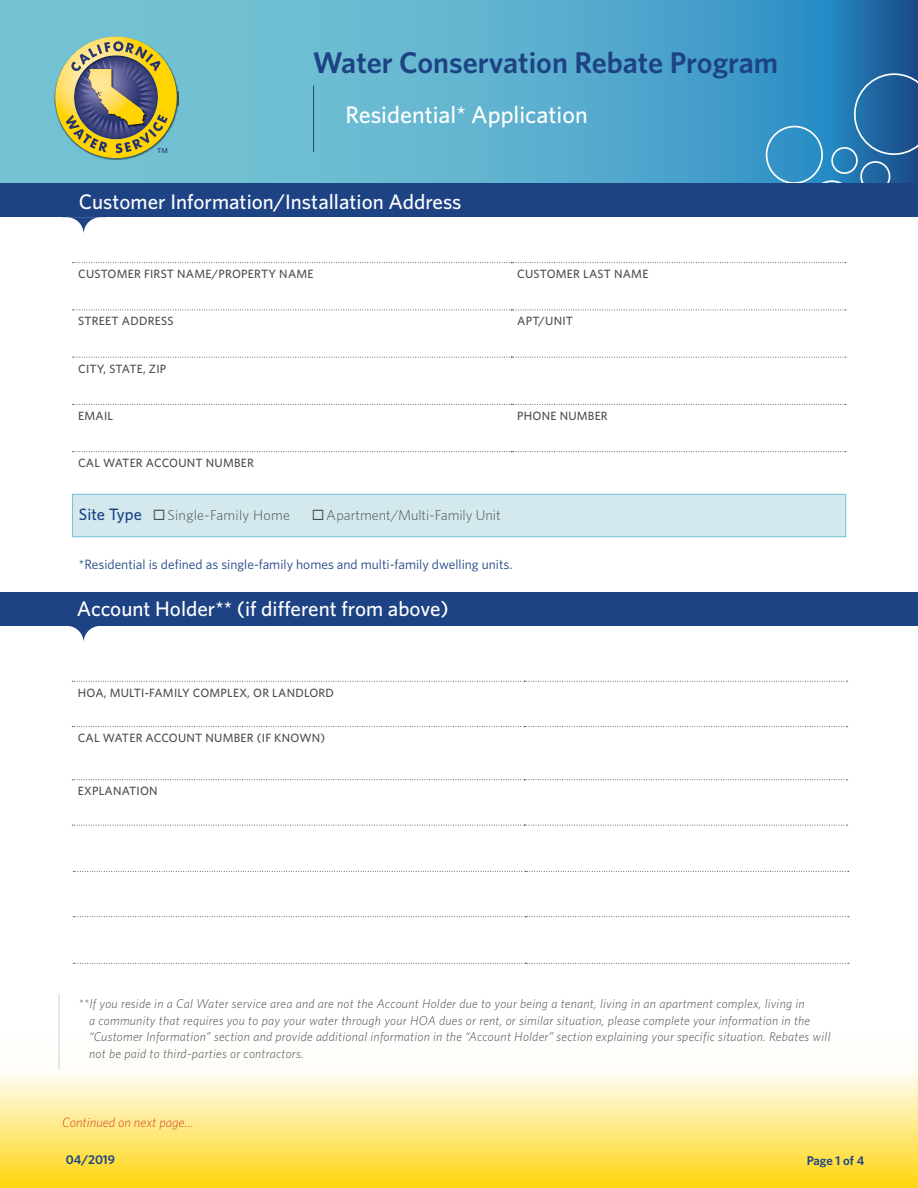
<style>
.page{position:relative;width:918px;height:1188px;background:#fff}
.page>*{position:absolute;margin:0;border:0;box-sizing:border-box;transform-origin:0 0}
.t1{font:600 30px "Whitney";color:#1d4384}
.t2{font:500 24px "Whitney";color:#fff}
.t3{font:500 21px "Whitney";color:#fff}
.t4{font:14.55px "Whitney";color:#273470}
.t5{font:300 14.25px "Whitney";color:#4d4d4f}
.t6{font:300 14.25px "Whitney";letter-spacing:.02em;color:#4d4d4f}
.t7{font:13.5px "Whitney";color:#1d4384}
.t8{font:italic 300 13.5px "Whitney";color:#d34827}
.t9{font:italic 300 12.75px/16.5px "Whitney";letter-spacing:.02em;color:#4d4d4f}
.t10{font:600 12.75px "Whitney";color:#1d4384}
.t11{font:500 12px "Whitney";letter-spacing:.02em;color:#4d4d4f}
.s1{font-weight:500;font-size:16.5px;color:#1d4384}
</style>
<div class="page">
<svg style="left:0;top:0;width:918px;height:184px;background:#5caecd"></svg>
<img style="left:55px;top:36px;width:123px;height:123px">
<svg style="left:55px;top:37px;width:122px;height:121px;background:#9c9f6c"></svg>
<svg style="left:763px;top:70px;width:155px;height:114px;background:#2f7fb5"></svg>
<div style="left:0;top:184px;width:918px;height:33px;background:#1d4384"></div>
<svg style="left:62px;top:217px;width:44px;height:17px"></svg>
<svg style="left:0;top:1072px;width:918px;height:116px;background:#ffe980"></svg>
<hr style="left:313px;top:86px;width:1px;height:66px;background:#1d4384">
<div style="left:0;top:592px;width:918px;height:34px;background:#1d4384"></div>
<svg style="left:69px;top:626px;width:29px;height:16px"></svg>
<div style="left:72px;top:494px;width:774px;height:43px;background:#d3e9ee;border:1px solid #72c2d3"></div>
<hr style="left:58px;top:994px;width:2px;height:76px;background:#e0e1e2">
<svg style="left:72px;top:681px;width:776px;height:1px"></svg>
<svg style="left:72px;top:726px;width:776px;height:1px"></svg>
<svg style="left:72px;top:779px;width:776px;height:1px"></svg>
<svg style="left:72px;top:825px;width:776px;height:1px"></svg>
<svg style="left:73px;top:310px;width:773px;height:1px"></svg>
<svg style="left:73px;top:357px;width:773px;height:1px"></svg>
<svg style="left:73px;top:404px;width:773px;height:1px"></svg>
<svg style="left:73px;top:451px;width:773px;height:1px"></svg>
<svg style="left:73px;top:262px;width:773px;height:1px"></svg>
<svg style="left:73px;top:871px;width:776px;height:1px"></svg>
<svg style="left:73px;top:916px;width:776px;height:1px"></svg>
<svg style="left:73px;top:963px;width:776px;height:1px"></svg>
<p class="t4" style="left:157px;top:143px;width:13px">™</p>
<h1 class="t1" style="left:313px;top:43px;width:467px">Water Conservation Rebate Program</h1>
<h2 class="t2" style="left:345px;top:99px;width:244px">Residential* Application</h2>
<h3 class="t3" style="left:79px;top:187px;width:384px">Customer Information/Installation Address</h3>
<p class="t11" style="left:78px;top:266px;width:237px">CUSTOMER FIRST NAME/PROPERTY NAME</p>
<p class="t11" style="left:517px;top:266px;width:133px">CUSTOMER LAST NAME</p>
<p class="t11" style="left:78px;top:313px;width:97px">STREET ADDRESS</p>
<p class="t11" style="left:517px;top:313px;width:57px">APT/UNIT</p>
<p class="t11" style="left:78px;top:361px;width:90px">CITY, STATE, ZIP</p>
<p class="t11" style="left:78px;top:408px;width:36px">EMAIL</p>
<p class="t11" style="left:517px;top:408px;width:92px">PHONE NUMBER</p>
<p class="t11" style="left:78px;top:455px;width:177px">CAL WATER ACCOUNT NUMBER</p>
<p class="t6" style="left:79px;top:505px;width:213px"><span class="s1">Site Type</span> ◻Single-Family Home</p>
<p class="t5" style="left:312px;top:505px;width:190px">◻Apartment/Multi-Family Unit</p>
<p class="t7" style="left:79px;top:555px;width:435px">*Residential is defined as single-family homes and multi-family dwelling units.</p>
<h3 class="t3" style="left:77px;top:595px;width:373px">Account Holder** (if different from above)</h3>
<p class="t11" style="left:78px;top:685px;width:258px">HOA, MULTI-FAMILY COMPLEX, OR LANDLORD</p>
<p class="t11" style="left:78px;top:730px;width:249px">CAL WATER ACCOUNT NUMBER (IF KNOWN)</p>
<p class="t11" style="left:78px;top:783px;width:81px">EXPLANATION</p>
<p class="t9" style="left:89px;top:995px;width:743px;text-indent:-11px">**If you reside in a Cal Water service area and are not the Account Holder due to your being a tenant, living in an apartment complex, living in<br>a community that requires you to pay your water through your HOA dues or rent, or similar situation, please complete your information in the “Customer Information” section and provide additional information in the “Account Holder” section explaining your specific situation. Rebates will not be paid to third-parties or contractors.</p>
<p class="t8" style="left:62px;top:1113px;width:133px">Continued on next page…</p>
<p class="t10" style="left:66px;top:1152px;width:51px">04/2019</p>
<p class="t10" style="left:807px;top:1152px;width:59px">Page 1 of 4</p>
</div>
